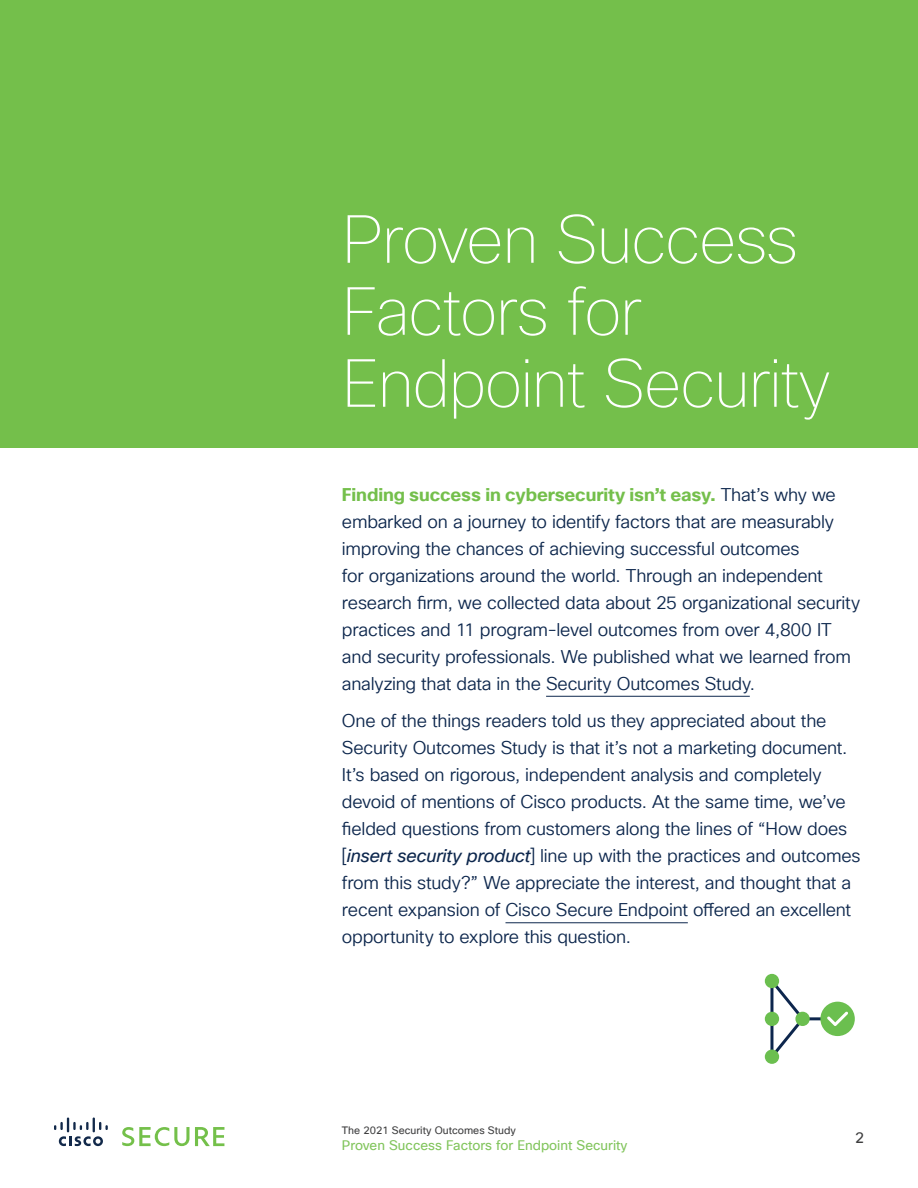
<style>
.page{position:relative;width:918px;height:1188px;background:#fff}
.page>*{position:absolute;margin:0;border:0;box-sizing:border-box;transform-origin:0 0}
.RPT_Intro_title_Whit{font:100 66px/72px "Cisco Sans";letter-spacing:-.02em;color:#fff}
.RPT_Body{font:18px/27px "Cisco Sans TT Light";letter-spacing:-.015em;color:#0d274d}
.t1{font:15px "Cisco Sans TT";color:#3e3e3f}
.t2{font:13.5px "Cisco Sans TT";color:#82c55d}
.t3{font:10.5px "Cisco Sans TT";color:#3e3e3f}
.s1{font-family:"Cisco Sans TT";font-weight:700;color:#74bf4b}
.s2{font-family:"Cisco Sans TT";font-style:italic}
</style>
<div class="page">
<svg style="left:54px;top:1117px;width:54px;height:29px"></svg>
<svg style="left:122px;top:1127px;width:102px;height:19px"></svg>
<div style="left:0;top:0;width:918px;height:447px;background:#74bf4b"></div>
<hr style="left:546px;top:696px;width:204px;height:1px;background:#0d274d">
<hr style="left:505px;top:923px;width:183px;height:1px;background:#0d274d">
<div style="left:765px;top:974px;width:14px;height:14px;background:#6bbf4f;border-radius:50%"></div>
<div style="left:765px;top:1012px;width:14px;height:14px;background:#6bbf4f;border-radius:50%"></div>
<div style="left:820px;top:1002px;width:35px;height:34px;background:#6bbf4f;border-radius:50%"></div>
<div style="left:765px;top:1050px;width:14px;height:14px;background:#6bbf4f;border-radius:50%"></div>
<svg style="left:770px;top:980px;width:78px;height:78px"></svg>
<p class="RPT_Intro_title_Whit" style="left:342px;top:203px;width:490px">Proven Success<br>Factors for<br>Endpoint Security</p>
<p class="RPT_Body" style="left:342px;top:481px;width:520px"><span class="s1">Finding success in cybersecurity isn’t easy.</span> That’s why we embarked on a journey to identify factors that are measurably improving the chances of achieving successful outcomes<br>for organizations around the world. Through an independent research firm, we collected data about 25 organizational security practices and 11 program-level outcomes from over 4,800 IT and security professionals. We published what we learned from analyzing that data in the Security Outcomes Study.</p>
<p class="RPT_Body" style="left:342px;top:708px;width:520px">One of the things readers told us they appreciated about the Security Outcomes Study is that it’s not a marketing document.<br>It’s based on rigorous, independent analysis and completely devoid of mentions of Cisco products. At the same time, we’ve fielded questions from customers along the lines of “How does [<span class="s2">insert security product</span>] line up with the practices and outcomes from this study?” We appreciate the interest, and thought that a recent expansion of Cisco Secure Endpoint offered an excellent opportunity to explore this question.</p>
<p class="t3" style="left:342px;top:1123px;width:175px">The 2021 Security Outcomes Study</p>
<p class="t2" style="left:342px;top:1137px;width:287px">Proven Success Factors for Endpoint Security</p>
<p class="t1" style="left:855px;top:1128px;width:10px">2</p>
</div>
